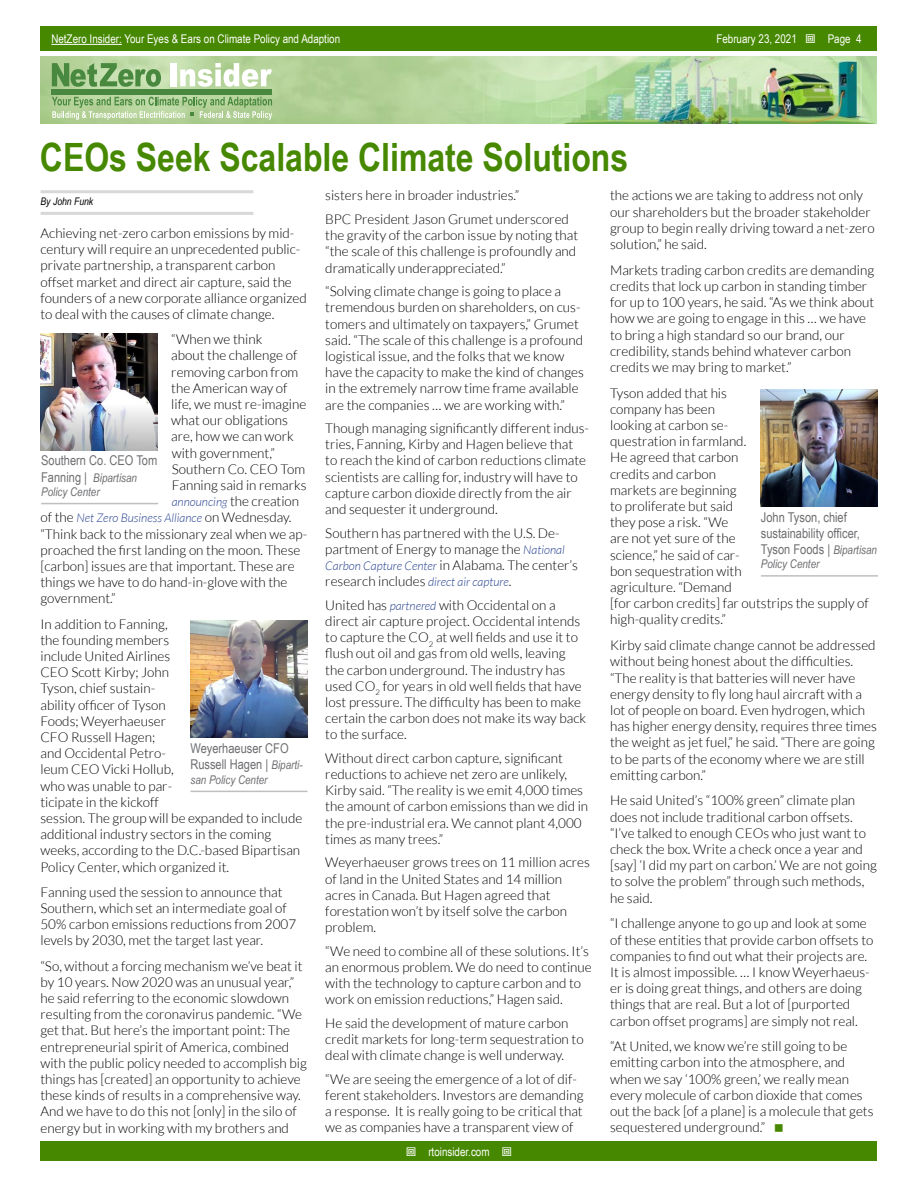
<style>
.page{position:relative;width:918px;height:1188px;background:#fff}
.page>*{position:absolute;margin:0;border:0;box-sizing:border-box;transform-origin:0 0}
.t1{font:700 39px "Arial Narrow";color:#468800}
.t2{font:300 13.5px/16.2px "Lato";color:#000}
.t3{font:13.5px/16.2px "Arial Narrow";color:#6d6e71}
.t4{font:12px "Arial Narrow";color:#fff}
.t5{font:italic 12px/14.4px "Arial Narrow";color:#6d6e71}
.t6{font:italic 300 12px "Lato";color:#25408f}
.t7{font:italic 10.5px "Arial Narrow";color:#000}
.s1{font-style:italic;font-size:12px;color:#25408f}
.s2{font-style:normal;font-size:13.5px;color:#000}
.s3{font-style:normal;font-size:13.5px}
.s4{font-style:italic;font-size:12px}
</style>
<div class="page">
<div style="left:41px;top:1142px;width:836px;height:19px;background:#468800"></div>
<div style="left:41px;top:27px;width:836px;height:24px;background:#468800"></div>
<hr style="left:51px;top:44px;width:71px;height:1px;background:#fff">
<img style="left:40px;top:56px;width:837px;height:67px">
<svg style="left:52px;top:63px;width:109px;height:24px;background:#81af71"></svg>
<div style="left:170px;top:63px;width:6px;height:23px;background:#fff"></div>
<svg style="left:180px;top:63px;width:92px;height:24px"></svg>
<div style="left:52px;top:90px;width:220px;height:5px;background:#49893f"></div>
<svg style="left:52px;top:97px;width:220px;height:23px;background:#accb96"></svg>
<hr style="left:41px;top:190px;width:212px;height:3px;background:#d8d8d8">
<hr style="left:41px;top:212px;width:212px;height:3px;background:#d8d8d8">
<img style="left:41px;top:333px;width:117px;height:117px">
<hr style="left:41px;top:503px;width:117px;height:1px;background:#bfbfbf">
<img style="left:760px;top:389px;width:118px;height:117px">
<hr style="left:761px;top:575px;width:117px;height:2px;background:#bfbfbf">
<img style="left:190px;top:621px;width:117px;height:117px">
<hr style="left:190px;top:791px;width:118px;height:1px;background:#bfbfbf">
<p class="t4" style="left:51px;top:30px;width:290px">NetZero Insider: Your Eyes &amp; Ears on Climate Policy and Adaption</p>
<p class="t4" style="left:716px;top:30px;width:82px">February 23, 2021</p>
<p class="t4" style="left:828px;top:30px;width:35px">Page 4</p>
<h1 class="t1" style="left:40px;top:128px;width:590px">CEOs Seek Scalable Climate Solutions</h1>
<p class="t7" style="left:41px;top:194px;width:54px">By John Funk</p>
<p class="t2" style="left:325px;top:184px;width:245px;line-height:23.5px">sisters here in broader industries.”<br>BPC President Jason Grumet underscored</p>
<p class="t2" style="left:325px;top:227px;width:255px">the gravity of the carbon issue by noting that “the scale of this challenge is profoundly and dramatically underappreciated.”</p>
<p class="t2" style="left:325px;top:283px;width:260px">“Solving climate change is going to place a tremendous burden on shareholders, on cus&shy;tomers and ultimately on taxpayers,” Grumet said. “The scale of this challenge is a profound logistical issue, and the folks that we know have the capacity to make the kind of changes in the extremely narrow time frame available are the companies … we are working with.”</p>
<p class="t2" style="left:325px;top:420px;width:265px">Though managing significantly different indus&shy;tries, Fanning, Kirby and Hagen believe that<br>to reach the kind of carbon reductions climate scientists are calling for, industry will have to capture carbon dioxide directly from the air and sequester it underground.</p>
<p class="t2" style="left:325px;top:525px;width:254px">Southern has partnered with the U.S. De&shy;partment of Energy to manage the <span class="s1">National Carbon Capture Center</span> in Alabama. The center’s research includes <span class="s1">direct air capture</span>.</p>
<p class="t2" style="left:325px;top:597px;width:262px">United has <span class="s1">partnered</span> with Occidental on a direct air capture project. Occidental intends to capture the CO<sub>2</sub> at well fields and use it to flush out oil and gas from old wells, leaving the carbon underground. The industry has used CO<sub>2</sub> for years in old well fields that have lost pressure. The difficulty has been to make certain the carbon does not make its way back to the surface.</p>
<p class="t2" style="left:325px;top:750px;width:264px">Without direct carbon capture, significant reductions to achieve net zero are unlikely, Kirby said. “The reality is we emit 4,000 times the amount of carbon emissions than we did in the pre-industrial era. We cannot plant 4,000 times as many trees.”</p>
<p class="t2" style="left:325px;top:855px;width:266px">Weyerhaeuser grows trees on 11 million acres of land in the United States and 14 million acres in Canada. But Hagen agreed that forestation won’t by itself solve the carbon problem.</p>
<p class="t2" style="left:325px;top:943px;width:268px">“We need to combine all of these solutions. It’s an enormous problem. We do need to continue with the technology to capture carbon and to work on emission reductions,” Hagen said.</p>
<p class="t2" style="left:325px;top:1015px;width:260px">He said the development of mature carbon credit markets for long-term sequestration to deal with climate change is well underway.</p>
<p class="t2" style="left:325px;top:1071px;width:260px">“We are seeing the emergence of a lot of dif&shy;ferent stakeholders. Investors are demanding a response. It is really going to be critical that we as companies have a transparent view of</p>
<p class="t2" style="left:610px;top:188px;width:266px">the actions we are taking to address not only our shareholders but the broader stakeholder group to begin really driving toward a net-zero solution,” he said.</p>
<p class="t2" style="left:610px;top:262px;width:266px">Markets trading carbon credits are demanding credits that lock up carbon in standing timber for up to 100 years, he said. “As we think about how we are going to engage in this … we have to bring a high standard so our brand, our credibility, stands behind whatever carbon credits we may bring to market.”</p>
<p class="t2" style="left:610px;top:385px;width:260px">Tyson added that his<br>company has been<br>looking at carbon se-<br>questration in farmland.<br>He agreed that carbon<br>credits and carbon<br>markets are beginning<br>to proliferate but said<br>they pose a risk. “We<br>are not yet sure of the<br>science,” he said of car-<br>bon sequestration with<br>agriculture. “Demand<br>[for carbon credits] far outstrips the supply of high-quality credits.”</p>
<p class="t2" style="left:610px;top:637px;width:268px">Kirby said climate change cannot be addressed without being honest about the difficulties. “The reality is that batteries will never have energy density to fly long haul aircraft with a lot of people on board. Even hydrogen, which has higher energy density, requires three times the weight as jet fuel,” he said. “There are going to be parts of the economy where we are still emitting carbon.”</p>
<p class="t2" style="left:610px;top:793px;width:268px">He said United’s “100% green” climate plan does not include traditional carbon offsets. “I’ve talked to enough CEOs who just want to check the box. Write a check once a year and [say] ‘I did my part on carbon.’ We are not going to solve the problem” through such methods, he said.</p>
<p class="t2" style="left:610px;top:915px;width:265px">“I challenge anyone to go up and look at some of these entities that provide carbon offsets to companies to find out what their projects are.<br>It is almost impossible. … I know Weyerhaeus&shy;er is doing great things, and others are doing things that are real. But a lot of [purported carbon offset programs] are simply not real.</p>
<p class="t2" style="left:610px;top:1038px;width:265px">“At United, we know we’re still going to be emitting carbon into the atmosphere, and when we say ‘100% green,’ we really mean every molecule of carbon dioxide that comes out the back [of a plane] is a molecule that gets sequestered underground.”</p>
<p class="t2" style="left:40px;top:225px;width:268px">Achieving net-zero carbon emissions by mid&shy;century will require an unprecedented public&shy;private partnership, a transparent carbon offset market and direct air capture, said the founders of a new corporate alliance organized to deal with the causes of climate change.</p>
<p class="t2" style="left:171px;top:331px;width:137px">“When we think<br>about the challenge of removing carbon from the American way of life, we must re-imagine what our obligations are, how we can work with government,”<br>Southern Co. CEO Tom<br>Fanning said in remarks <span class="s1">announcing</span> the creation</p>
<p class="t6" style="left:40px;top:512px;width:253px"><span class="s2">of the</span> Net Zero Business Alliance <span class="s2">on Wednesday.</span></p>
<p class="t2" style="left:41px;top:526px;width:268px">“Think back to the missionary zeal when we ap&shy;proached the first landing on the moon. These [carbon] issues are that important. These are things we have to do hand-in-glove with the government.”</p>
<p class="t2" style="left:41px;top:616px;width:263px">In addition to Fanning,<br>the founding members<br>include United Airlines<br>CEO Scott Kirby; John<br>Tyson, chief sustain-<br>ability officer of Tyson<br>Foods; Weyerhaeuser<br>CFO Russell Hagen;<br>and Occidental Petro-<br>leum CEO Vicki Hollub,<br>who was unable to par-<br>ticipate in the kickoff<br>session. The group will be expanded to include additional industry sectors in the coming weeks, according to the D.C.-based Bipartisan<br>Policy Center, which organized it.</p>
<p class="t2" style="left:41px;top:884px;width:257px">Fanning used the session to announce that Southern, which set an intermediate goal of 50% carbon emissions reductions from 2007 levels by 2030, met the target last year.</p>
<p class="t2" style="left:41px;top:958px;width:268px">“So, without a forcing mechanism we’ve beat it by 10 years. Now 2020 was an unusual year,” he said referring to the economic slowdown resulting from the coronavirus pandemic. “We get that. But here’s the important point: The entrepreneurial spirit of America, combined with the public policy needed to accomplish big things has [created] an opportunity to achieve these kinds of results in a comprehensive way.<br>And we have to do this not [only] in the silo of energy but in working with my brothers and</p>
<p class="t3" style="left:41px;top:452px;width:118px">Southern Co. CEO Tom</p>
<p class="t5" style="left:41px;top:470px;width:97px"><span class="s3">Fanning |</span> Bipartisan<br>Policy Center</p>
<p class="t3" style="left:761px;top:508px;width:118px">John Tyson, chief sustainability officer,<br>Tyson Foods | <span class="s4">Bipartisan</span></p>
<p class="t5" style="left:761px;top:557px;width:60px">Policy Center</p>
<p class="t3" style="left:190px;top:740px;width:114px">Weyerhaeuser CFO<br>Russell Hagen | <span class="s4">Biparti-</span></p>
<p class="t5" style="left:190px;top:772px;width:79px">san Policy Center</p>
<p class="t4" style="left:428px;top:1143px;width:63px">rtoinsider.com</p>
</div>
